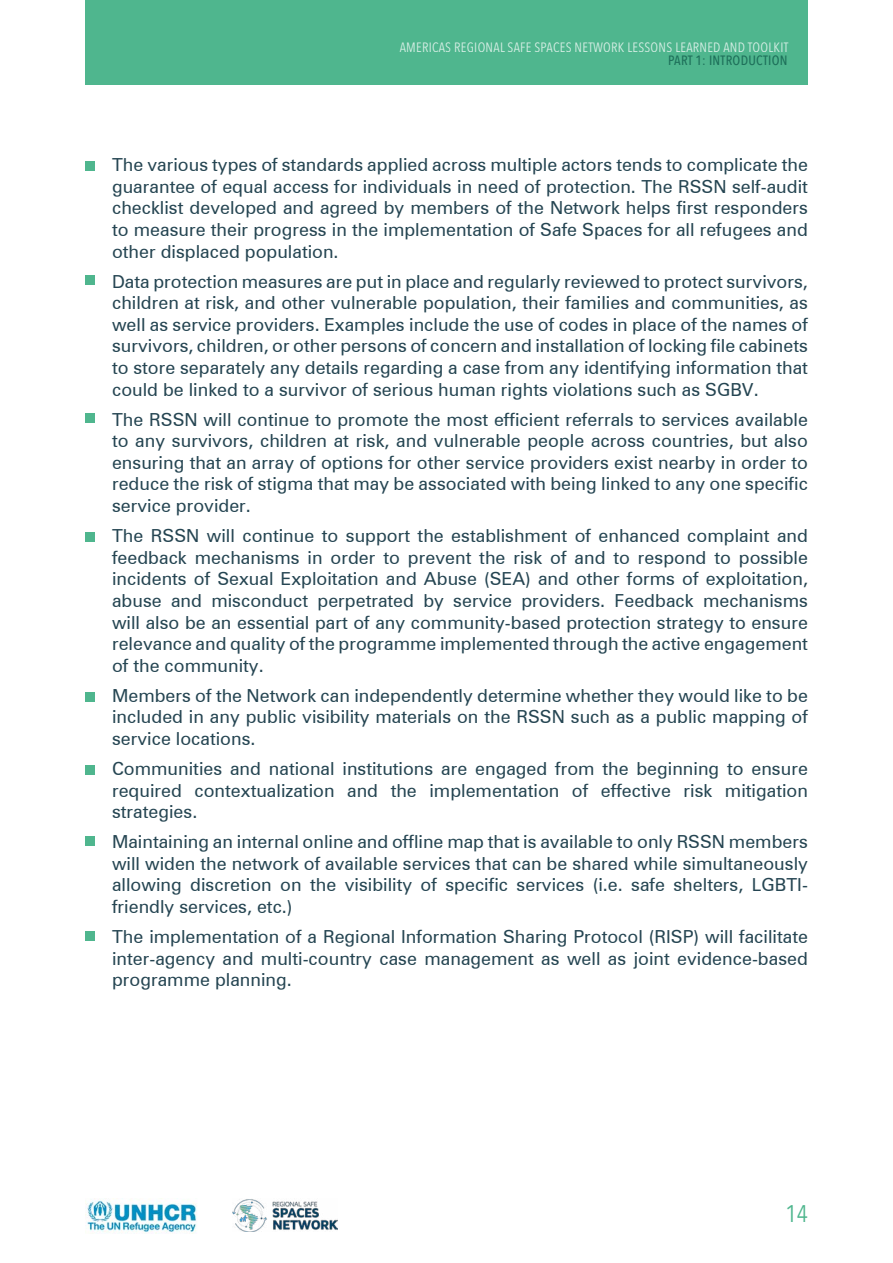
<style>
.page{position:relative;width:893px;height:1263px;background:#fff}
.page>*{position:absolute;margin:0;border:0;box-sizing:border-box;transform-origin:0 0}
.t1{font:24px "Avenir Next Condensed";color:#4fb68e}
.t2{font:18px/21.6px "Zurich BT";color:#254552;text-align:justify}
.t3{font:13.5px "Avenir Next Condensed";letter-spacing:.02em;color:#fff}
.t4{font:500 13.5px "Avenir Next Condensed";letter-spacing:.02em;color:#1e705a}
</style>
<div class="page">
<img style="left:232px;top:1199px;width:106px;height:32px">
<img style="left:85px;top:1198px;width:112px;height:35px">
<div style="left:85px;top:0;width:723px;height:85px;background:#4fb68e"></div>
<div style="left:85px;top:161px;width:10px;height:10px;background:#4fb68e"></div>
<div style="left:85px;top:275px;width:10px;height:10px;background:#4fb68e"></div>
<div style="left:85px;top:413px;width:10px;height:10px;background:#4fb68e"></div>
<div style="left:85px;top:532px;width:10px;height:10px;background:#4fb68e"></div>
<div style="left:85px;top:692px;width:10px;height:10px;background:#4fb68e"></div>
<div style="left:85px;top:765px;width:10px;height:10px;background:#4fb68e"></div>
<div style="left:85px;top:836px;width:10px;height:10px;background:#4fb68e"></div>
<div style="left:85px;top:931px;width:10px;height:10px;background:#4fb68e"></div>
<p class="t3" style="left:400px;top:39px;width:390px">AMERICAS REGIONAL SAFE SPACES NETWORK LESSONS LEARNED AND TOOLKIT</p>
<p class="t4" style="left:668px;top:52px;width:121px">PART 1: INTRODUCTION</p>
<p class="t2" style="left:112px;top:154px;width:697px">The various types of standards applied across multiple actors tends to complicate the guarantee of equal access for individuals in need of protection. The RSSN self-audit checklist developed and agreed by members of the Network helps first responders to measure their progress in the implementation of Safe Spaces for all refugees and other displaced population.</p>
<p class="t2" style="left:112px;top:270px;width:697px">Data protection measures are put in place and regularly reviewed to protect survivors, children at risk, and other vulnerable population, their families and communities, as well as service providers. Examples include the use of codes in place of the names of survivors, children, or other persons of concern and installation of locking file cabinets to store separately any details regarding a case from any identifying information that could be linked to a survivor of serious human rights violations such as SGBV.</p>
<p class="t2" style="left:112px;top:408px;width:697px">The RSSN will continue to promote the most efficient referrals to services available to any survivors, children at risk, and vulnerable people across countries, but also ensuring that an array of options for other service providers exist nearby in order to reduce the risk of stigma that may be associated with being linked to any one specific service provider.</p>
<p class="t2" style="left:112px;top:525px;width:697px">The RSSN will continue to support the establishment of enhanced complaint and feedback mechanisms in order to prevent the risk of and to respond to possible incidents of Sexual Exploitation and Abuse (SEA) and other forms of exploitation, abuse and misconduct perpetrated by service providers. Feedback mechanisms will also be an essential part of any community-based protection strategy to ensure relevance and quality of the programme implemented through the active engagement of the community.</p>
<p class="t2" style="left:112px;top:684px;width:697px">Members of the Network can independently determine whether they would like to be included in any public visibility materials on the RSSN such as a public mapping of service locations.</p>
<p class="t2" style="left:112px;top:757px;width:697px">Communities and national institutions are engaged from the beginning to ensure required contextualization and the implementation of effective risk mitigation strategies.</p>
<p class="t2" style="left:112px;top:831px;width:697px">Maintaining an internal online and offline map that is available to only RSSN members will widen the network of available services that can be shared while simultaneously allowing discretion on the visibility of specific services (i.e. safe shelters, LGBTI&shy;friendly services, etc.)</p>
<p class="t2" style="left:112px;top:925px;width:697px">The implementation of a Regional Information Sharing Protocol (RISP) will facilitate inter-agency and multi-country case management as well as joint evidence-based programme planning.</p>
<h1 class="t1" style="left:785px;top:1199px;width:24px">14</h1>
</div>
